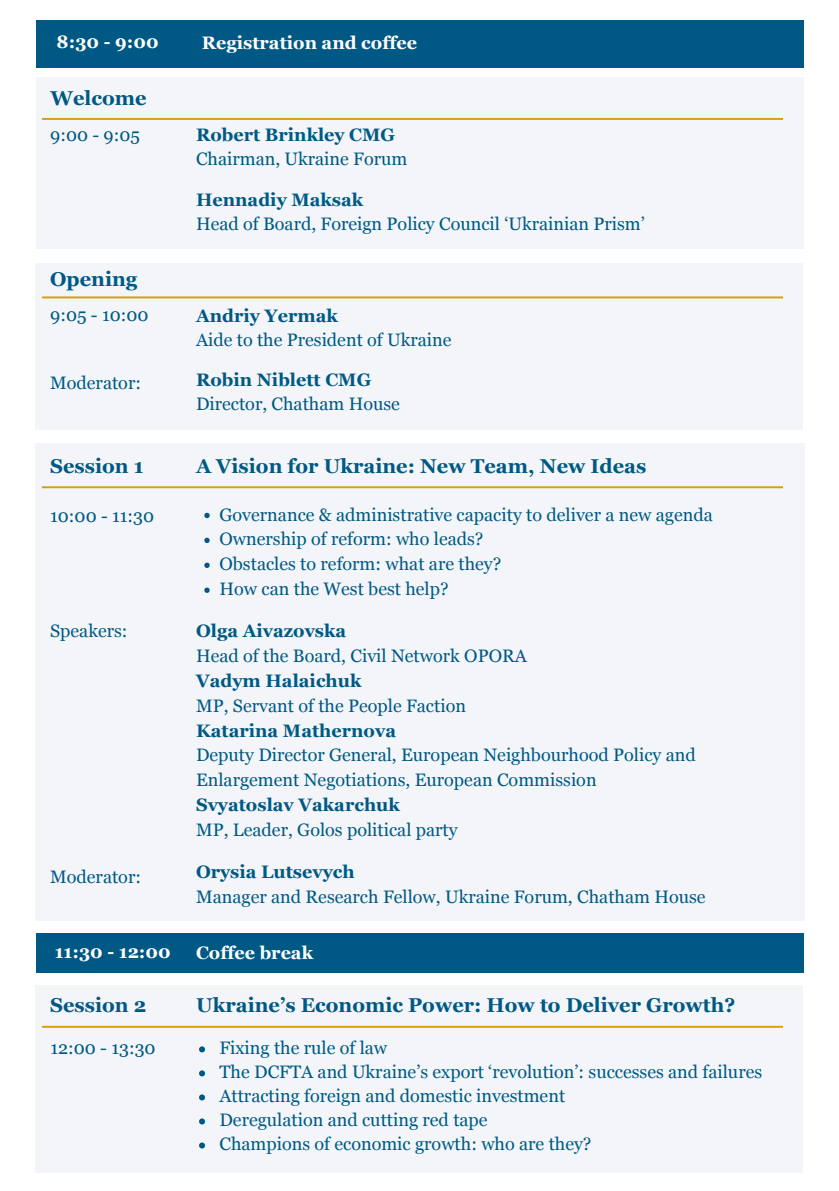
<style>
.page{position:relative;width:839px;height:1191px;background:#fff}
.page>*{position:absolute;margin:0;border:0;box-sizing:border-box;transform-origin:0 0}
.t1{font:700 20px "Georgia";color:#005984}
.t2{font:18px/25px "Georgia";color:#005984}
.t3{font:700 18px "Georgia";color:#005984}
.t4{font:700 18px "Georgia";color:#fff}
</style>
<div class="page">
<div style="left:36px;top:20px;width:767px;height:48px;background:#005984"></div>
<div style="left:36px;top:933px;width:767px;height:40px;background:#005984"></div>
<div style="left:36px;top:77px;width:767px;height:171px;background:#f3f5f9"></div>
<svg style="left:42px;top:118px;width:741px;height:2px"></svg>
<div style="left:36px;top:443px;width:769px;height:478px;background:#f3f5f9"></div>
<svg style="left:204px;top:513px;width:6px;height:5px"></svg>
<svg style="left:204px;top:538px;width:6px;height:5px"></svg>
<svg style="left:204px;top:563px;width:6px;height:5px"></svg>
<svg style="left:204px;top:588px;width:6px;height:5px"></svg>
<svg style="left:42px;top:486px;width:741px;height:2px"></svg>
<div style="left:36px;top:263px;width:766px;height:166px;background:#f3f5f9"></div>
<svg style="left:42px;top:296px;width:741px;height:2px"></svg>
<div style="left:36px;top:985px;width:767px;height:188px;background:#f3f5f9"></div>
<svg style="left:199px;top:1046px;width:6px;height:6px"></svg>
<svg style="left:199px;top:1070px;width:6px;height:6px"></svg>
<svg style="left:199px;top:1094px;width:6px;height:6px"></svg>
<svg style="left:199px;top:1118px;width:6px;height:6px"></svg>
<svg style="left:199px;top:1143px;width:6px;height:6px"></svg>
<svg style="left:42px;top:1026px;width:741px;height:2px"></svg>
<p class="t4" style="left:57px;top:32px;width:104px">8:30 - 9:00</p>
<p class="t4" style="left:202px;top:33px;width:217px">Registration and coffee</p>
<p class="t1" style="left:51px;top:87px;width:97px">Welcome</p>
<p class="t2" style="left:50px;top:123px;width:91px">9:00 - 9:05</p>
<p class="t3" style="left:196px;top:124px;width:201px">Robert Brinkley CMG</p>
<p class="t2" style="left:196px;top:146px;width:213px">Chairman, Ukraine Forum</p>
<p class="t3" style="left:196px;top:189px;width:169px">Hennadiy Maksak</p>
<p class="t2" style="left:196px;top:211px;width:450px">Head of Board, Foreign Policy Council ‘Ukrainian Prism’</p>
<p class="t1" style="left:50px;top:268px;width:89px">Opening</p>
<p class="t2" style="left:50px;top:303px;width:100px">9:05 - 10:00</p>
<p class="t3" style="left:196px;top:305px;width:143px">Andriy Yermak</p>
<p class="t2" style="left:196px;top:327px;width:257px">Aide to the President of Ukraine</p>
<p class="t3" style="left:196px;top:370px;width:177px">Robin Niblett CMG</p>
<p class="t2" style="left:196px;top:391px;width:205px">Director, Chatham House</p>
<p class="t2" style="left:50px;top:370px;width:92px">Moderator:</p>
<p class="t1" style="left:50px;top:455px;width:95px">Session 1</p>
<p class="t2" style="left:50px;top:503px;width:105px">10:00 - 11:30</p>
<p class="t2" style="left:50px;top:618px;width:79px">Speakers:</p>
<p class="t2" style="left:50px;top:864px;width:92px">Moderator:</p>
<p class="t1" style="left:196px;top:455px;width:452px">A Vision for Ukraine: New Team, New Ideas</p>
<p class="t2" style="left:219px;top:502px;width:495px">Governance &amp; administrative capacity to deliver a new agenda Ownership of reform: who leads?<br>Obstacles to reform: what are they?<br>How can the West best help?</p>
<p class="t3" style="left:196px;top:620px;width:152px">Olga Aivazovska</p>
<p class="t2" style="left:196px;top:643px;width:332px">Head of the Board, Civil Network OPORA</p>
<p class="t3" style="left:196px;top:670px;width:167px">Vadym Halaichuk</p>
<p class="t2" style="left:196px;top:693px;width:271px">MP, Servant of the People Faction</p>
<p class="t3" style="left:196px;top:720px;width:201px">Katarina Mathernova</p>
<p class="t2" style="left:196px;top:743px;width:501px">Deputy Director General, European Neighbourhood Policy and<br>Enlargement Negotiations, European Commission</p>
<p class="t3" style="left:196px;top:795px;width:205px">Svyatoslav Vakarchuk</p>
<p class="t2" style="left:196px;top:817px;width:263px">MP, Leader, Golos political party</p>
<p class="t3" style="left:196px;top:861px;width:160px">Orysia Lutsevych</p>
<p class="t2" style="left:196px;top:884px;width:511px">Manager and Research Fellow, Ukraine Forum, Chatham House</p>
<p class="t4" style="left:55px;top:942px;width:118px">11:30 - 12:00</p>
<p class="t4" style="left:196px;top:943px;width:118px">Coffee break</p>
<p class="t1" style="left:50px;top:993px;width:98px">Session 2</p>
<p class="t1" style="left:196px;top:994px;width:540px">Ukraine’s Economic Power: How to Deliver Growth?</p>
<p class="t2" style="left:50px;top:1035px;width:107px">12:00 - 13:30</p>
<p class="t2" style="left:219px;top:1036px;width:544px;line-height:24px">Fixing the rule of law<br>The DCFTA and Ukraine’s export ‘revolution’: successes and failures Attracting foreign and domestic investment<br>Deregulation and cutting red tape<br>Champions of economic growth: who are they?</p>
</div>
